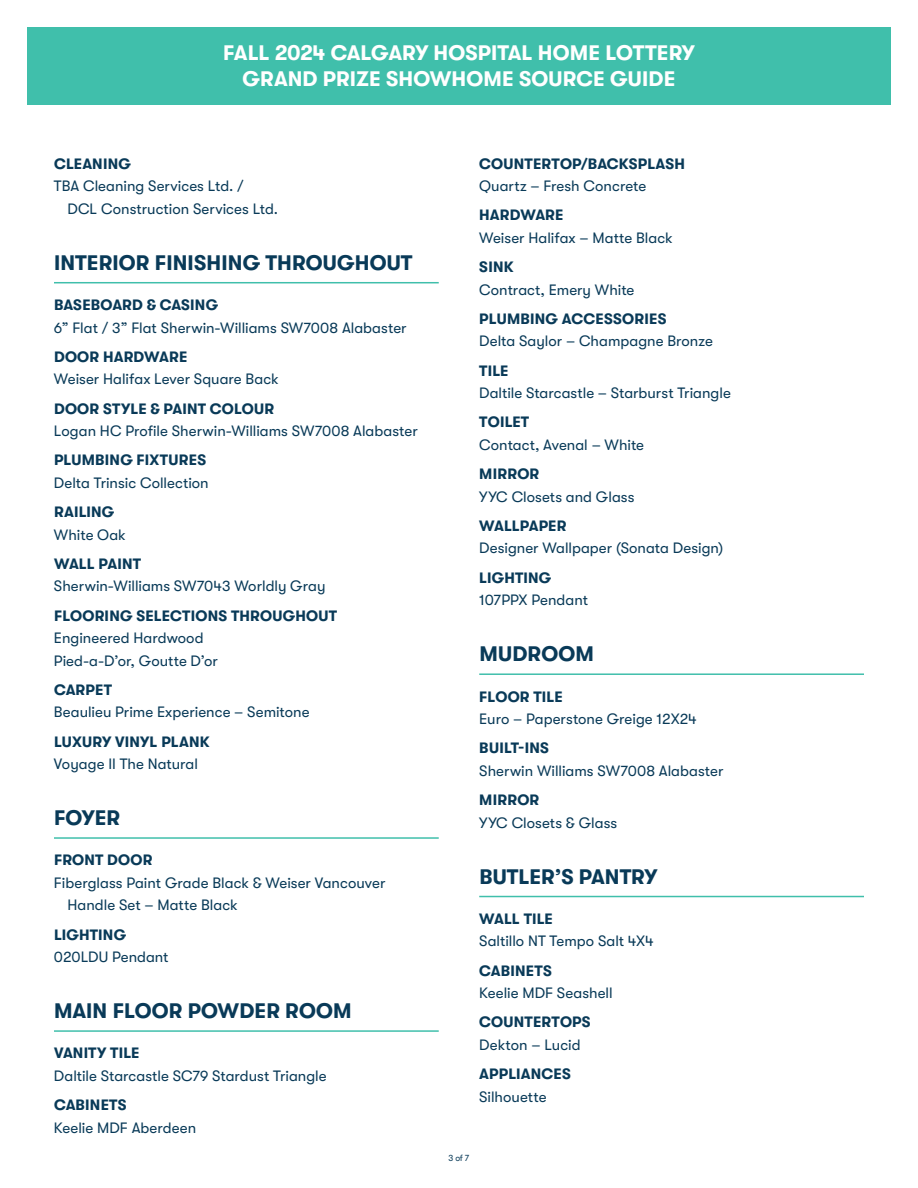
<style>
.page{position:relative;width:918px;height:1188px;background:#fff}
.page>*{position:absolute;margin:0;border:0;box-sizing:border-box;transform-origin:0 0}
.t1{font:700 21px "GT Walsheim Pro";letter-spacing:.005em;color:#093a58}
.t2{font:700 21px/25.5px "GT Walsheim Pro";letter-spacing:.005em;color:#fff;text-align:center}
.t3{font:15px/22.5px "GT Walsheim Pro";color:#093a58}
.t4{font:700 15px "GT Walsheim Pro";letter-spacing:.015em;color:#093a58}
.t5{font:9px "GT Walsheim Pro";color:#093a58;scale:.96 1}
</style>
<div class="page">
<div style="left:27px;top:27px;width:864px;height:77px;background:#40bfab"></div>
<hr style="left:54px;top:282px;width:385px;height:1px;background:#40bfab">
<hr style="left:54px;top:837px;width:385px;height:2px;background:#40bfab">
<hr style="left:54px;top:1030px;width:385px;height:2px;background:#40bfab">
<hr style="left:479px;top:673px;width:385px;height:2px;background:#40bfab">
<hr style="left:479px;top:896px;width:385px;height:1px;background:#40bfab">
<h1 class="t2" style="left:223px;top:40px;width:473px">FALL 2024 CALGARY HOSPITAL HOME LOTTERY<br>GRAND PRIZE SHOWHOME SOURCE GUIDE</h1>
<p class="t4" style="left:54px;top:155px;width:78px">CLEANING</p>
<p class="t3" style="left:67px;top:175px;width:212px;text-indent:-14px">TBA Cleaning Services Ltd. /<br>DCL Construction Services Ltd.</p>
<h1 class="t1" style="left:54px;top:251px;width:360px">INTERIOR FINISHING THROUGHOUT</h1>
<p class="t4" style="left:54px;top:296px;width:166px">BASEBOARD &amp; CASING</p>
<p class="t3" style="left:54px;top:316px;width:354px">6” Flat / 3” Flat Sherwin-Williams SW7008 Alabaster</p>
<p class="t4" style="left:54px;top:348px;width:135px">DOOR HARDWARE</p>
<p class="t3" style="left:54px;top:368px;width:226px">Weiser Halifax Lever Square Back</p>
<p class="t4" style="left:54px;top:400px;width:222px">DOOR STYLE &amp; PAINT COLOUR</p>
<p class="t3" style="left:54px;top:420px;width:365px">Logan HC Profile Sherwin-Williams SW7008 Alabaster</p>
<p class="t4" style="left:54px;top:452px;width:154px">PLUMBING FIXTURES</p>
<p class="t3" style="left:54px;top:471px;width:156px">Delta Trinsic Collection</p>
<p class="t4" style="left:54px;top:503px;width:62px">RAILING</p>
<p class="t3" style="left:54px;top:523px;width:73px">White Oak</p>
<p class="t4" style="left:54px;top:555px;width:88px">WALL PAINT</p>
<p class="t3" style="left:54px;top:575px;width:273px">Sherwin-Williams SW7043 Worldly Gray</p>
<p class="t4" style="left:54px;top:607px;width:285px">FLOORING SELECTIONS THROUGHOUT</p>
<p class="t3" style="left:54px;top:627px;width:165px">Engineered Hardwood<br>Pied-a-D’or, Goutte D’or</p>
<p class="t4" style="left:54px;top:681px;width:60px">CARPET</p>
<p class="t3" style="left:54px;top:701px;width:257px">Beaulieu Prime Experience – Semitone</p>
<p class="t4" style="left:54px;top:733px;width:157px">LUXURY VINYL PLANK</p>
<p class="t3" style="left:54px;top:753px;width:145px">Voyage II The Natural</p>
<h1 class="t1" style="left:54px;top:806px;width:68px">FOYER</h1>
<p class="t4" style="left:54px;top:852px;width:100px">FRONT DOOR</p>
<p class="t3" style="left:67px;top:872px;width:319px;text-indent:-14px">Fiberglass Paint Grade Black &amp; Weiser Vancouver<br>Handle Set – Matte Black</p>
<p class="t4" style="left:54px;top:926px;width:74px">LIGHTING</p>
<p class="t3" style="left:54px;top:946px;width:116px">020LDU Pendant</p>
<h1 class="t1" style="left:54px;top:999px;width:299px">MAIN FLOOR POWDER ROOM</h1>
<p class="t4" style="left:54px;top:1045px;width:87px">VANITY TILE</p>
<p class="t3" style="left:54px;top:1065px;width:274px">Daltile Starcastle SC79 Stardust Triangle</p>
<p class="t4" style="left:54px;top:1097px;width:74px">CABINETS</p>
<p class="t3" style="left:54px;top:1116px;width:144px">Keelie MDF Aberdeen</p>
<p class="t4" style="left:479px;top:155px;width:207px">COUNTERTOP/BACKSPLASH</p>
<p class="t3" style="left:479px;top:175px;width:169px">Quartz – Fresh Concrete</p>
<p class="t4" style="left:479px;top:207px;width:86px">HARDWARE</p>
<p class="t3" style="left:479px;top:227px;width:195px">Weiser Halifax – Matte Black</p>
<p class="t4" style="left:479px;top:259px;width:36px">SINK</p>
<p class="t3" style="left:479px;top:278px;width:157px">Contract, Emery White</p>
<p class="t4" style="left:479px;top:310px;width:189px">PLUMBING ACCESSORIES</p>
<p class="t3" style="left:479px;top:330px;width:235px">Delta Saylor – Champagne Bronze</p>
<p class="t4" style="left:479px;top:362px;width:31px">TILE</p>
<p class="t3" style="left:479px;top:382px;width:253px">Daltile Starcastle – Starburst Triangle</p>
<p class="t4" style="left:479px;top:414px;width:52px">TOILET</p>
<p class="t3" style="left:479px;top:434px;width:166px">Contact, Avenal – White</p>
<p class="t4" style="left:479px;top:466px;width:62px">MIRROR</p>
<p class="t3" style="left:479px;top:485px;width:157px">YYC Closets and Glass</p>
<p class="t4" style="left:479px;top:517px;width:89px">WALLPAPER</p>
<p class="t3" style="left:479px;top:537px;width:245px">Designer Wallpaper (Sonata Design)</p>
<p class="t4" style="left:479px;top:569px;width:74px">LIGHTING</p>
<p class="t3" style="left:479px;top:589px;width:110px">107PPX Pendant</p>
<h1 class="t1" style="left:479px;top:642px;width:116px">MUDROOM</h1>
<p class="t4" style="left:479px;top:688px;width:85px">FLOOR TILE</p>
<p class="t3" style="left:479px;top:708px;width:219px">Euro – Paperstone Greige 12X24</p>
<p class="t4" style="left:479px;top:740px;width:71px">BUILT-INS</p>
<p class="t3" style="left:479px;top:759px;width:246px">Sherwin Williams SW7008 Alabaster</p>
<p class="t4" style="left:479px;top:791px;width:62px">MIRROR</p>
<p class="t3" style="left:479px;top:811px;width:140px">YYC Closets &amp; Glass</p>
<h1 class="t1" style="left:479px;top:865px;width:180px">BUTLER’S PANTRY</h1>
<p class="t4" style="left:479px;top:910px;width:75px">WALL TILE</p>
<p class="t3" style="left:479px;top:930px;width:176px">Saltillo NT Tempo Salt 4X4</p>
<p class="t4" style="left:479px;top:962px;width:74px">CABINETS</p>
<p class="t3" style="left:479px;top:982px;width:135px">Keelie MDF Seashell</p>
<p class="t4" style="left:479px;top:1014px;width:113px">COUNTERTOPS</p>
<p class="t3" style="left:479px;top:1034px;width:103px">Dekton – Lucid</p>
<p class="t4" style="left:479px;top:1065px;width:93px">APPLIANCES</p>
<p class="t3" style="left:479px;top:1085px;width:69px">Silhouette</p>
<p class="t5" style="left:449px;top:1153px;width:23px">3 of 7</p>
</div>
